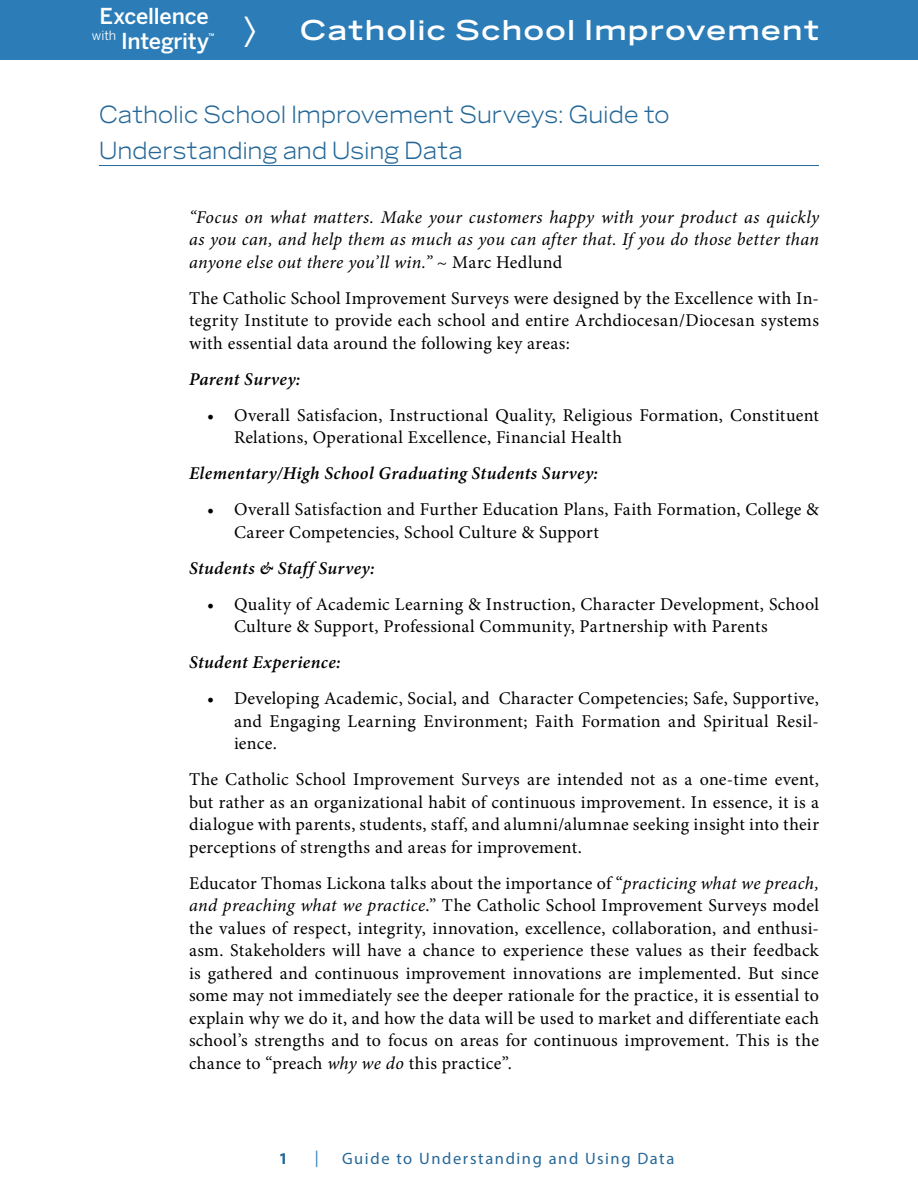
<style>
.page{position:relative;width:918px;height:1188px;background:#fff}
.page>*{position:absolute;margin:0;border:0;box-sizing:border-box;transform-origin:0 0}
.t1{font:57.6px "Benton Sans Wide";color:#fff;scale:.62 1}
.t2{font:500 27px "Benton Sans Wide";letter-spacing:.035em;color:#fff}
.t3{font:23.4px/36px "Benton Sans Wide";letter-spacing:.02em;color:#256898;scale:.83 1}
.t4{font:500 21.75px/24.6px "Benton Sans";letter-spacing:-.01em;color:#fff;text-align:center}
.t5{font:18px/22.5px "Minion Pro";letter-spacing:.015em;color:#000;text-align:justify}
.t6{font:italic 18px/22.5px "Minion Pro";letter-spacing:.015em;color:#000;text-align:justify}
.t7{font:italic 600 18px "Minion Pro";letter-spacing:.02em;color:#000}
.t8{font:16.5px "Myriad Pro";letter-spacing:.1em;color:#256898}
.t9{font:700 16.5px "Myriad Pro";color:#256898}
.t10{font:16.5px "Myriad Pro";color:#2c7db7}
.t11{font:500 6.3px "Benton Sans";color:#fff}
.s1{font-style:normal}
.s2{font-style:italic}
</style>
<div class="page">
<div style="left:0;top:0;width:918px;height:60px;background:#2c7db7"></div>
<hr style="left:99px;top:165px;width:720px;height:1px;background:#256898">
<p class="t4" style="left:92px;top:4px;width:119px">Excellence <sup>with</sup> Integrity</p>
<p class="t11" style="left:209px;top:31px;width:7px">™</p>
<h1 class="t1" style="left:242px;top:-6px;width:26px">›</h1>
<h2 class="t2" style="left:300px;top:13px;width:522px">Catholic School Improvement</h2>
<p class="t3" style="left:99px;top:97px;width:689px">Catholic School Improvement Surveys: Guide to<br>Understanding and Using Data</p>
<p class="t6" style="left:189px;top:206px;width:632px">“Focus on what matters. Make your customers happy with your product as quickly as you can, and help them as much as you can after that. If you do those better than anyone else out there you’ll win.” <span class="s1">~ Marc Hedlund</span></p>
<p class="t5" style="left:189px;top:287px;width:631px">The Catholic School Improvement Surveys were designed by the Excellence with In&shy;tegrity Institute to provide each school and entire Archdiocesan/Diocesan systems with essential data around the following key areas:</p>
<p class="t7" style="left:189px;top:367px;width:113px">Parent Survey:</p>
<p class="t5" style="left:234px;top:404px;width:586px;text-indent:-27px">• Overall Satisfacion, Instructional Quality, Religious Formation, Constituent<br>Relations, Operational Excellence, Financial Health</p>
<p class="t7" style="left:189px;top:461px;width:411px">Elementary/High School Graduating Students Survey:</p>
<p class="t5" style="left:234px;top:499px;width:586px;text-indent:-27px">• Overall Satisfaction and Further Education Plans, Faith Formation, College &amp;<br>Career Competencies, School Culture &amp; Support</p>
<p class="t7" style="left:189px;top:556px;width:187px">Students &amp; Staff Survey:</p>
<p class="t5" style="left:234px;top:593px;width:586px;text-indent:-27px">• Quality of Academic Learning &amp; Instruction, Character Development, School<br>Culture &amp; Support, Professional Community, Partnership with Parents</p>
<p class="t7" style="left:189px;top:650px;width:153px">Student Experience:</p>
<p class="t5" style="left:234px;top:688px;width:587px;text-indent:-27px">• Developing Academic, Social, and Character Competencies; Safe, Supportive, and Engaging Learning Environment; Faith Formation and Spiritual Resil&shy;ience.</p>
<p class="t5" style="left:189px;top:769px;width:632px">The Catholic School Improvement Surveys are intended not as a one-time event, but rather as an organizational habit of continuous improvement. In essence, it is a dialogue with parents, students, staff, and alumni/alumnae seeking insight into their perceptions of strengths and areas for improvement.</p>
<p class="t5" style="left:189px;top:872px;width:632px">Educator Thomas Lickona talks about the importance of “<span class="s2">practicing what we preach, and preaching what we practice</span>.” The Catholic School Improvement Surveys model the values of respect, integrity, innovation, excellence, collaboration, and enthusi&shy;asm. Stakeholders will have a chance to experience these values as their feedback is gathered and continuous improvement innovations are implemented. But since some may not immediately see the deeper rationale for the practice, it is essential to explain why we do it, and how the data will be used to market and differentiate each school’s strengths and to focus on areas for continuous improvement. This is the chance to “preach <span class="s2">why we do</span> this practice”.</p>
<p class="t9" style="left:279px;top:1148px;width:11px">1</p>
<p class="t10" style="left:315px;top:1147px;width:5px">|</p>
<p class="t8" style="left:342px;top:1149px;width:334px">Guide to Understanding and Using Data</p>
</div>
